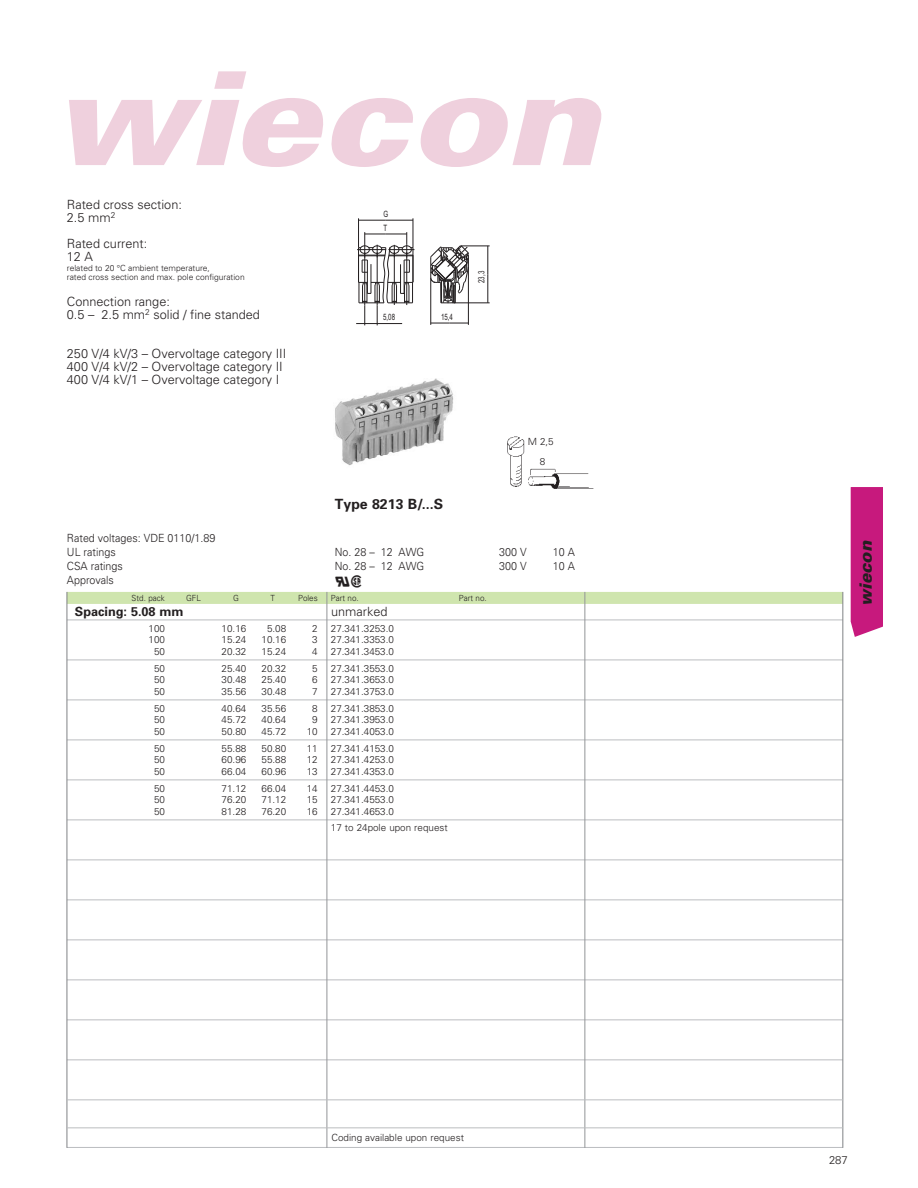
<style>
.page{position:relative;width:918px;height:1188px;background:#fff}
.page>*{position:absolute;margin:0;border:0;box-sizing:border-box;transform-origin:0 0}
.t1{font:italic 900 129.75px "Univers";color:#efd0dd;scale:1.12 1}
.t2{font:26.1px "VDI Zeichen";color:#231f20;scale:.95 1}
.t3{font:italic 900 16.95px "Univers";color:#231f20}
.t4{font:700 14.1px "Univers";color:#231f20}
.t5{font:300 12.75px/13px "Univers";color:#231f20}
.t6{font:700 12.75px "Univers";color:#231f20}
.t7{font:300 11.25px/14.1px "Univers";color:#231f20;scale:.95 1}
.t8{font:300 11.25px "Univers";color:#231f20}
.t9{font:300 9.9px/11.2px "Univers";color:#231f20;text-align:justify}
.t10{font:8.7px/13.8px "Arial";color:#231f20;scale:.7 1}
.t11{font:300 8.4px/9.1px "Univers";color:#231f20}
.t12{font:300 8.4px "Univers";color:#231f20;scale:.95 1}
</style>
<div class="page">
<div style="left:851px;top:487px;width:32px;height:150px;background:#c7197d"></div>
<img style="left:335px;top:378px;width:119px;height:88px">
<div style="left:67px;top:592px;width:776px;height:12px;background:#cfe5ae"></div>
<hr style="left:67px;top:620px;width:776px;height:1px;background:#bbbdc0">
<hr style="left:67px;top:660px;width:776px;height:1px;background:#bbbdc0">
<hr style="left:67px;top:700px;width:776px;height:1px;background:#bbbdc0">
<hr style="left:67px;top:740px;width:776px;height:1px;background:#bbbdc0">
<hr style="left:67px;top:779px;width:776px;height:1px;background:#bbbdc0">
<hr style="left:67px;top:819px;width:776px;height:1px;background:#bbbdc0">
<hr style="left:67px;top:859px;width:776px;height:1px;background:#bbbdc0">
<hr style="left:67px;top:899px;width:776px;height:1px;background:#bbbdc0">
<hr style="left:67px;top:939px;width:776px;height:1px;background:#bbbdc0">
<hr style="left:67px;top:979px;width:776px;height:1px;background:#bbbdc0">
<hr style="left:67px;top:1019px;width:776px;height:1px;background:#bbbdc0">
<hr style="left:67px;top:1059px;width:776px;height:1px;background:#bbbdc0">
<hr style="left:67px;top:1147px;width:776px;height:1px;background:#bbbdc0">
<hr style="left:67px;top:592px;width:1px;height:556px;background:#808285">
<hr style="left:842px;top:592px;width:1px;height:556px;background:#808285">
<hr style="left:584px;top:592px;width:1px;height:556px;background:#939598">
<hr style="left:327px;top:592px;width:1px;height:556px;background:#939598">
<hr style="left:67px;top:1099px;width:776px;height:1px;background:#bbbdc0">
<hr style="left:67px;top:1127px;width:776px;height:1px;background:#bbbdc0">
<img style="left:507px;top:436px;width:87px;height:53px">
<div style="left:531px;top:458px;width:24px;height:9px;background:#fff"></div>
<div style="left:528px;top:438px;width:46px;height:10px;background:#fff"></div>
<hr style="left:358px;top:218px;width:1px;height:30px;background:#231f20">
<hr style="left:413px;top:218px;width:1px;height:30px;background:#231f20">
<svg style="left:359px;top:220px;width:54px;height:1px"></svg>
<svg style="left:357px;top:232px;width:57px;height:93px"></svg>
<hr style="left:356px;top:323px;width:46px;height:1px;background:#231f20">
<svg style="left:430px;top:245px;width:60px;height:59px"></svg>
<hr style="left:431px;top:278px;width:1px;height:47px;background:#231f20">
<hr style="left:468px;top:267px;width:1px;height:58px;background:#231f20">
<svg style="left:431px;top:323px;width:37px;height:1px"></svg>
<h1 class="t1" style="left:52px;top:71px;width:516px">wiecon</h1>
<p class="t5" style="left:67px;top:199px;width:116px">Rated cross section:<br>2.5 mm<sup>2</sup></p>
<p class="t5" style="left:67px;top:238px;width:82px">Rated current:<br>12 A</p>
<p class="t11" style="left:67px;top:264px;width:179px">related to 20 °C ambient temperature,<br>rated cross section and max. pole configuration</p>
<p class="t5" style="left:67px;top:296px;width:195px">Connection range:<br>0.5 – 2.5 mm<sup>2</sup> solid / fine standed</p>
<p class="t5" style="left:67px;top:348px;width:221px">250 V/4 kV/3 – Overvoltage category III<br>400 V/4 kV/2 – Overvoltage category II<br>400 V/4 kV/1 – Overvoltage category I</p>
<p class="t7" style="left:67px;top:532px;width:158px">Rated voltages: VDE 0110/1.89<br>UL ratings<br>CSA ratings<br>Approvals</p>
<p class="t10" style="left:384px;top:207px;width:8px">G<br>T</p>
<p class="t10" style="left:383px;top:310px;width:19px">5,08</p>
<p class="t10" style="left:441px;top:310px;width:19px">15,4</p>
<p class="t10" style="left:474px;top:283px;width:19px;rotate:-90deg">23,3</p>
<h3 class="t4" style="left:335px;top:499px;width:110px">Type 8213 B/...S</h3>
<p class="t9" style="left:528px;top:437px;width:28px">M 2,5</p>
<p class="t9" style="left:540px;top:456px;width:7px">8</p>
<p class="t7" style="left:335px;top:546px;width:96px">No. 28 – 12 AWG</p>
<p class="t7" style="left:499px;top:546px;width:30px">300 V</p>
<p class="t7" style="left:553px;top:546px;width:25px">10 A</p>
<p class="t7" style="left:335px;top:560px;width:96px">No. 28 – 12 AWG</p>
<p class="t7" style="left:499px;top:560px;width:30px">300 V</p>
<p class="t7" style="left:553px;top:560px;width:25px">10 A</p>
<h2 class="t2" style="left:335px;top:567px;width:30px">qw</h2>
<p class="t12" style="left:132px;top:595px;width:37px">Std. pack</p>
<p class="t12" style="left:186px;top:595px;width:17px">GFL</p>
<p class="t12" style="left:233px;top:595px;width:8px">G</p>
<p class="t12" style="left:270px;top:595px;width:6px">T</p>
<p class="t12" style="left:298px;top:595px;width:22px">Poles</p>
<p class="t12" style="left:331px;top:595px;width:31px">Part no.</p>
<p class="t12" style="left:459px;top:595px;width:31px">Part no.</p>
<p class="t6" style="left:75px;top:607px;width:110px">Spacing: 5.08 mm</p>
<p class="t9" style="left:149px;top:624px;width:18px;text-align:center">100<br>100<br>50</p>
<p class="t9" style="left:154px;top:664px;width:12px">50<br>50<br>50</p>
<p class="t9" style="left:154px;top:704px;width:12px">50<br>50<br>50</p>
<p class="t9" style="left:154px;top:744px;width:12px">50<br>50<br>50</p>
<p class="t9" style="left:154px;top:784px;width:12px">50<br>50<br>50</p>
<p class="t9" style="left:222px;top:624px;width:26px">10.16<br>15.24<br>20.32</p>
<p class="t9" style="left:222px;top:664px;width:26px">25.40<br>30.48<br>35.56</p>
<p class="t9" style="left:222px;top:704px;width:26px">40.64<br>45.72<br>50.80</p>
<p class="t9" style="left:222px;top:744px;width:26px">55.88<br>60.96<br>66.04</p>
<p class="t9" style="left:222px;top:784px;width:26px">71.12<br>76.20<br>81.28</p>
<p class="t9" style="left:262px;top:624px;width:26px;text-align:center">5.08<br>10.16<br>15.24</p>
<p class="t9" style="left:262px;top:664px;width:26px">20.32<br>25.40<br>30.48</p>
<p class="t9" style="left:262px;top:704px;width:26px">35.56<br>40.64<br>45.72</p>
<p class="t9" style="left:262px;top:744px;width:26px">50.80<br>55.88<br>60.96</p>
<p class="t9" style="left:262px;top:784px;width:26px">66.04<br>71.12<br>76.20</p>
<p class="t9" style="left:312px;top:624px;width:7px">2<br>3<br>4</p>
<p class="t9" style="left:312px;top:664px;width:7px">5<br>6<br>7</p>
<p class="t9" style="left:307px;top:704px;width:12px;text-align:center">8<br>9<br>10</p>
<p class="t9" style="left:307px;top:744px;width:12px">11<br>12<br>13</p>
<p class="t9" style="left:307px;top:784px;width:12px">14<br>15<br>16</p>
<p class="t5" style="left:331px;top:606px;width:58px">unmarked</p>
<p class="t9" style="left:331px;top:624px;width:65px">27.341.3253.0<br>27.341.3353.0<br>27.341.3453.0</p>
<p class="t9" style="left:331px;top:664px;width:65px">27.341.3553.0<br>27.341.3653.0<br>27.341.3753.0</p>
<p class="t9" style="left:331px;top:704px;width:65px">27.341.3853.0<br>27.341.3953.0<br>27.341.4053.0</p>
<p class="t9" style="left:331px;top:744px;width:65px">27.341.4153.0<br>27.341.4253.0<br>27.341.4353.0</p>
<p class="t9" style="left:331px;top:784px;width:65px">27.341.4453.0<br>27.341.4553.0<br>27.341.4653.0</p>
<p class="t9" style="left:331px;top:823px;width:118px">17 to 24pole upon request</p>
<p class="t9" style="left:331px;top:1132px;width:134px">Coding available upon request</p>
<h3 class="t3" style="left:860px;top:606px;width:70px;rotate:-90deg">wiecon</h3>
<p class="t8" style="left:829px;top:1156px;width:20px">287</p>
</div>
